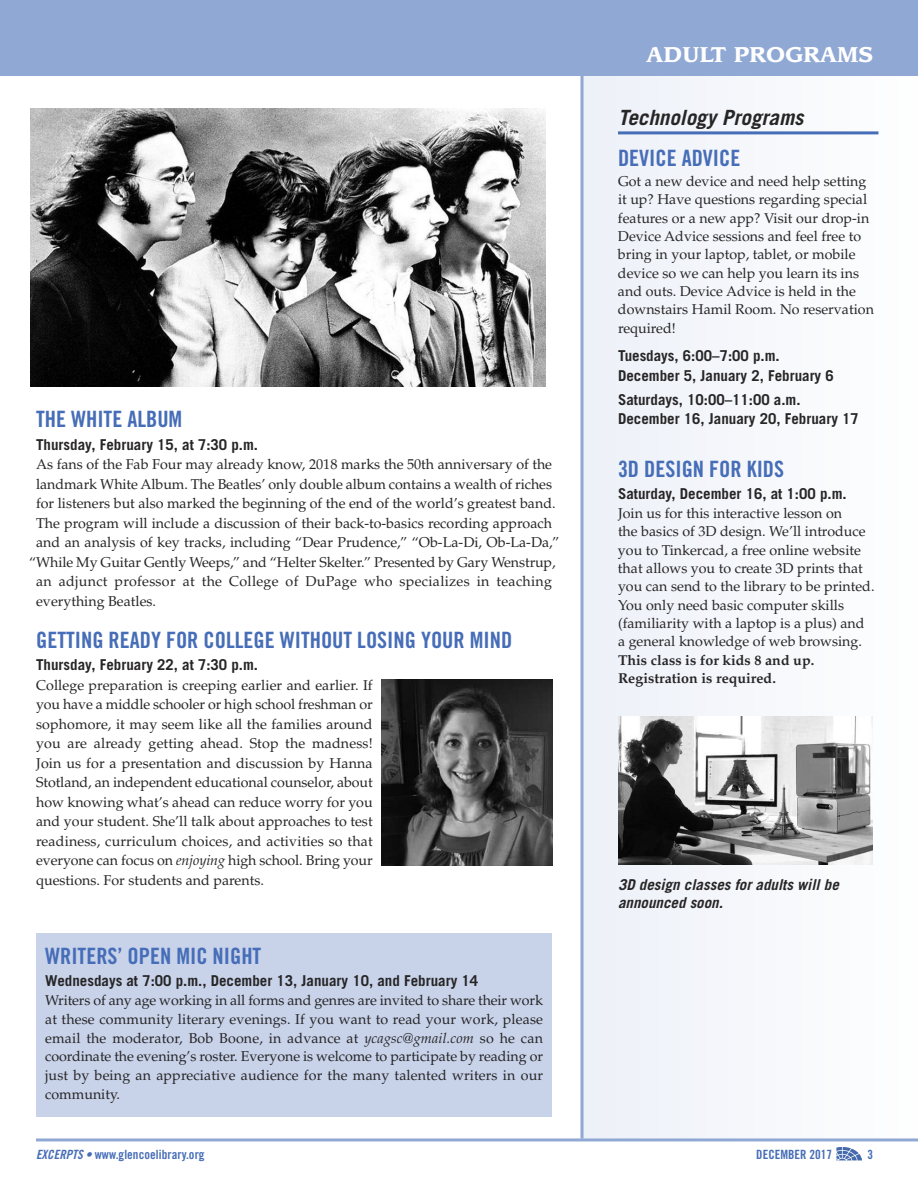
<style>
.page{position:relative;width:918px;height:1188px;background:#fff}
.page>*{position:absolute;margin:0;border:0;box-sizing:border-box;transform-origin:0 0}
.t1{font:22.5px "Trade Gothic Bold Cond Twenty";color:#466db7}
.t2{font:italic 700 21px "Trade Gothic";color:#272526}
.t3{font:700 21px "Leawood";letter-spacing:.01em;color:#fff}
.t4{font:700 15px/19.5px "Trade Gothic";color:#272526}
.t5{font:italic 700 15px/18px "Trade Gothic";color:#272526}
.t6{font:14.25px/18.3px "Palatino";color:#272526}
.t7{font:14.25px "Palatino";letter-spacing:.02em;color:#272526}
.t8{font:700 14.25px/18.3px "Palatino";color:#272526}
.t9{font:12.75px "Trade Gothic Bold Cond Twenty";letter-spacing:.005em;color:#466db7}
.s1{font-style:italic}
.s2{font-family:"Trade Gothic Bold Cond Twenty Obl"}
</style>
<div class="page">
<div style="left:582px;top:4px;width:336px;height:1134px;background:#f6f8fb"></div>
<svg style="left:580px;top:76px;width:4px;height:1062px;background:#a9bbdd"></svg>
<hr style="left:618px;top:131px;width:260px;height:3px;background:#466db7">
<div style="left:0;top:0;width:918px;height:76px;background:#90a8d4"></div>
<div style="left:36px;top:933px;width:516px;height:184px;background:#c8d3ea"></div>
<hr style="left:36px;top:1138px;width:882px;height:3px;background:#90a8d4">
<svg style="left:836px;top:1147px;width:26px;height:13px"></svg>
<img style="left:382px;top:680px;width:170px;height:186px">
<img style="left:618px;top:716px;width:255px;height:149px">
<img style="left:30px;top:108px;width:516px;height:278px">
<h1 class="t1" style="left:36px;top:411px;width:148px">THE WHITE ALBUM</h1>
<p class="t4" style="left:36px;top:436px;width:223px">Thursday, February 15, at 7:30 p.m.</p>
<p class="t6" style="left:36px;top:457px;width:517px">As fans of the Fab Four may already know, 2018 marks the 50th anniversary of the</p>
<p class="t6" style="left:36px;top:476px;width:517px">landmark White Album. The Beatles’ only double album contains a wealth of riches</p>
<p class="t6" style="left:36px;top:496px;width:521px">for listeners but also marked the beginning of the end of the world’s greatest band.</p>
<p class="t6" style="left:36px;top:515px;width:517px">The program will include a discussion of their back-to-basics recording approach</p>
<p class="t6" style="left:36px;top:535px;width:525px">and an analysis of key tracks, including “Dear Prudence,” “Ob-La-Di, Ob-La-Da,”</p>
<p class="t6" style="left:29px;top:554px;width:528px">“While My Guitar Gently Weeps,” and “Helter Skelter.” Presented by Gary Wenstrup,</p>
<p class="t7" style="left:36px;top:576px;width:517px">an adjunct professor at the College of DuPage who specializes in teaching</p>
<p class="t6" style="left:36px;top:593px;width:121px">everything Beatles.</p>
<h1 class="t1" style="left:36px;top:631px;width:478px">GETTING READY FOR COLLEGE WITHOUT LOSING YOUR MIND</h1>
<p class="t4" style="left:36px;top:656px;width:223px">Thursday, February 22, at 7:30 p.m.</p>
<p class="t6" style="left:36px;top:677px;width:338px;line-height:19.5px;text-align:justify">College preparation is creeping earlier and earlier. If you have a middle schooler or high school freshman or sophomore, it may seem like all the families around you are already getting ahead. Stop the madness!<br>Join us for a presentation and discussion by Hanna Stotland, an independent educational counselor, about how knowing what’s ahead can reduce worry for you and your student. She’ll talk about approaches to test readiness, curriculum choices, and activities so that everyone can focus on <span class="s1">enjoying</span> high school. Bring your questions. For students and parents.</p>
<h1 class="t1" style="left:45px;top:948px;width:218px">WRITERS’ OPEN MIC NIGHT</h1>
<p class="t4" style="left:45px;top:973px;width:435px">Wednesdays at 7:00 p.m., December 13, January 10, and February 14</p>
<p class="t6" style="left:45px;top:993px;width:499px;line-height:18.8px;text-align:justify">Writers of any age working in all forms and genres are invited to share their work at these community literary evenings. If you want to read your work, please email the moderator, Bob Boone, in advance at <span class="s1">ycagsc@gmail.com</span> so he can coordinate the evening’s roster. Everyone is welcome to participate by reading or just by being an appreciative audience for the many talented writers in our community.</p>
<h2 class="t3" style="left:647px;top:45px;width:228px">ADULT PROGRAMS</h2>
<h2 class="t2" style="left:618px;top:110px;width:187px">Technology Programs</h2>
<h1 class="t1" style="left:618px;top:150px;width:124px">DEVICE ADVICE</h1>
<p class="t6" style="left:618px;top:173px;width:257px">Got a new device and need help setting it up? Have questions regarding special features or a new app? Visit our drop-in Device Advice sessions and feel free to bring in your laptop, tablet, or mobile device so we can help you learn its ins and outs. Device Advice is held in the downstairs Hamil Room. No reservation required!</p>
<p class="t4" style="left:618px;top:348px;width:217px">Tuesdays, 6:00–7:00 p.m.<br>December 5, January 2, February 6</p>
<p class="t4" style="left:618px;top:391px;width:242px">Saturdays, 10:00–11:00 a.m.<br>December 16, January 20, February 17</p>
<h1 class="t1" style="left:618px;top:461px;width:168px">3D DESIGN FOR KIDS</h1>
<p class="t4" style="left:618px;top:486px;width:230px">Saturday, December 16, at 1:00 p.m.</p>
<p class="t6" style="left:618px;top:505px;width:258px">Join us for this interactive lesson on<br>the basics of 3D design. We’ll introduce you to Tinkercad, a free online website that allows you to create 3D prints that you can send to the library to be printed.<br>You only need basic computer skills (familiarity with a laptop is a plus) and a general knowledge of web browsing.</p>
<p class="t8" style="left:618px;top:652px;width:198px">This class is for kids 8 and up.<br>Registration is required.</p>
<p class="t5" style="left:618px;top:877px;width:222px">3D design classes for adults will be announced soon.</p>
<p class="t9" style="left:36px;top:1150px;width:170px"><span class="s2">EXCERPTS •</span> www.glencoelibrary.org</p>
<p class="t9" style="left:756px;top:1150px;width:77px">DECEMBER 2017</p>
<p class="t9" style="left:867px;top:1150px;width:7px">3</p>
</div>
